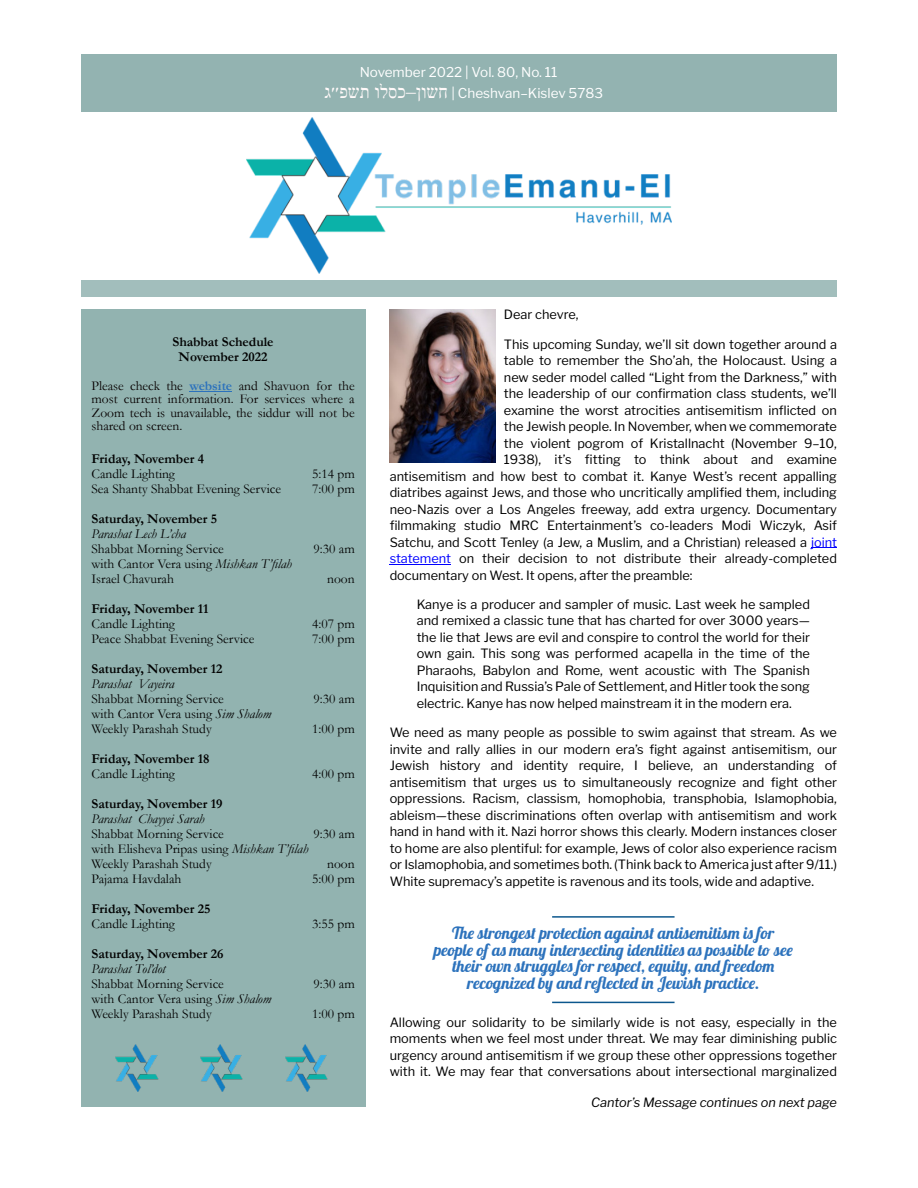
<style>
.page{position:relative;width:918px;height:1188px;background:#fff}
.page>*{position:absolute;margin:0;border:0;box-sizing:border-box;transform-origin:0 0}
.t1{font:19.5px "Times New Roman";color:#fff9f9}
.t2{font:16.5px/16.5px "Lobster";color:#2c72bc;text-align:center}
.t3{font:13.5px/15px "Garamond";color:#010101}
.t4{font:700 13.5px/15px "Garamond";color:#010101;text-align:center}
.t5{font:13.5px/15px "Garamond";color:#000}
.t6{font:13.5px/13.5px "Garamond";color:#060000;text-align:justify}
.t7{font:italic 13.5px "Garamond";color:#010101}
.t8{font:13.5px "Libre Franklin";color:#fff}
.t9{font:700 13.5px "Garamond";color:#000}
.t10{font:12.75px/16.5px "Libre Franklin";color:#000;text-align:justify}
.t11{font:italic 12.75px "Libre Franklin";color:#000}
.s1{font-weight:700;color:#2c72bc}
.s2{font-style:italic}
.s3{color:#010101}
.s4{font-style:italic;color:#010101}
.s5{color:#00f}
</style>
<div class="page">
<div style="left:81px;top:54px;width:756px;height:57px;background:#93b3b1"></div>
<hr style="left:390px;top:564px;width:61px;height:1px;background:#00f">
<img style="left:390px;top:310px;width:105px;height:153px">
<img style="left:247px;top:117px;width:424px;height:157px">
<div style="left:81px;top:280px;width:756px;height:17px;background:#a2bebc"></div>
<div style="left:81px;top:310px;width:284px;height:797px;background:#92b3b0"></div>
<hr style="left:189px;top:391px;width:43px;height:1px;background:#2c72bc">
<hr style="left:552px;top:916px;width:123px;height:2px;background:#0c578d">
<hr style="left:552px;top:1002px;width:123px;height:1px;background:#0c578d">
<img style="left:116px;top:1045px;width:45px;height:47px">
<img style="left:200px;top:1045px;width:46px;height:47px">
<img style="left:285px;top:1045px;width:45px;height:47px">
<p class="t8" style="left:360px;top:64px;width:199px">November 2022 | Vol. 80, No. 11</p>
<h1 class="t1" style="left:325px;top:85px;width:125px">שפ ׳ ׳ ג ת שו ן–כסל ו ח</h1>
<p class="t8" style="left:452px;top:85px;width:153px">| Cheshvan–Kislev 5783</p>
<p class="t4" style="left:173px;top:336px;width:103px">Shabbat Schedule<br>November 2022</p>
<p class="t6" style="left:92px;top:381px;width:265px">Please check the <span class="s1">website</span> and Shavuon for the most current information. For services where a Zoom tech is unavailable, the siddur will not be shared on screen.</p>
<p class="t4" style="left:92px;top:453px;width:114px">Friday, November 4</p>
<p class="t3" style="left:92px;top:468px;width:85px">Candle Lighting</p>
<p class="t3" style="left:312px;top:468px;width:44px">5:14 pm</p>
<p class="t3" style="left:92px;top:483px;width:191px">Sea Shanty Shabbat Evening Service</p>
<p class="t3" style="left:312px;top:483px;width:44px">7:00 pm</p>
<p class="t4" style="left:92px;top:513px;width:127px">Saturday, November 5</p>
<p class="t7" style="left:92px;top:530px;width:96px">Parashat Lech L’cha</p>
<p class="t3" style="left:92px;top:543px;width:134px">Shabbat Morning Service</p>
<p class="t3" style="left:314px;top:543px;width:43px">9:30 am</p>
<p class="t3" style="left:92px;top:558px;width:202px">with Cantor Vera using <span class="s2">Mishkan T’filah<br></span>Israel Chavurah</p>
<p class="t3" style="left:327px;top:573px;width:29px">noon</p>
<p class="t4" style="left:92px;top:603px;width:118px">Friday, November 11</p>
<p class="t3" style="left:92px;top:618px;width:85px">Candle Lighting</p>
<p class="t3" style="left:312px;top:618px;width:44px">4:07 pm</p>
<p class="t3" style="left:92px;top:633px;width:164px">Peace Shabbat Evening Service</p>
<p class="t3" style="left:312px;top:633px;width:44px">7:00 pm</p>
<p class="t4" style="left:92px;top:663px;width:133px">Saturday, November 12</p>
<p class="t7" style="left:92px;top:680px;width:84px">Parashat Vayeira</p>
<p class="t3" style="left:92px;top:693px;width:134px">Shabbat Morning Service</p>
<p class="t3" style="left:314px;top:693px;width:43px">9:30 am</p>
<p class="t5" style="left:92px;top:708px;width:181px"><span class="s3">with</span> Cantor Vera <span class="s3">using</span> <span class="s4">Sim Shalom<br></span>Weekly Parashah Study</p>
<p class="t5" style="left:312px;top:723px;width:44px">1:00 pm</p>
<p class="t4" style="left:92px;top:753px;width:119px">Friday, November 18</p>
<p class="t3" style="left:92px;top:768px;width:85px">Candle Lighting</p>
<p class="t3" style="left:312px;top:768px;width:44px">4:00 pm</p>
<p class="t4" style="left:92px;top:798px;width:133px">Saturday, November 19</p>
<p class="t7" style="left:92px;top:815px;width:114px">Parashat Chayyei Sarah</p>
<p class="t3" style="left:92px;top:828px;width:134px">Shabbat Morning Service</p>
<p class="t3" style="left:314px;top:828px;width:43px">9:30 am</p>
<p class="t5" style="left:92px;top:843px;width:218px"><span class="s3">with</span> Elisheva Pripas <span class="s3">using</span> <span class="s4">Mishkan T’filah<br></span>Weekly Parashah Study</p>
<p class="t5" style="left:327px;top:858px;width:29px">noon</p>
<p class="t5" style="left:92px;top:873px;width:91px">Pajama Havdalah</p>
<p class="t5" style="left:312px;top:873px;width:44px">5:00 pm</p>
<p class="t9" style="left:92px;top:905px;width:120px">Friday, November 25</p>
<p class="t3" style="left:92px;top:918px;width:85px">Candle Lighting</p>
<p class="t3" style="left:312px;top:918px;width:44px">3:55 pm</p>
<p class="t4" style="left:92px;top:948px;width:134px">Saturday, November 26</p>
<p class="t7" style="left:92px;top:965px;width:76px">Parashat Tol’dot</p>
<p class="t3" style="left:92px;top:978px;width:134px">Shabbat Morning Service</p>
<p class="t3" style="left:314px;top:978px;width:43px">9:30 am</p>
<p class="t3" style="left:92px;top:993px;width:181px">with Cantor Vera using <span class="s2">Sim Shalom<br></span>Weekly Parashah Study</p>
<p class="t3" style="left:312px;top:1008px;width:44px">1:00 pm</p>
<p class="t10" style="left:504px;top:307px;width:76px">Dear chevre,</p>
<p class="t10" style="left:504px;top:336px;width:335px">This upcoming Sunday, we’ll sit down together around a</p>
<p class="t10" style="left:504px;top:352px;width:335px">table to remember the Sho’ah, the Holocaust. Using a</p>
<p class="t10" style="left:504px;top:369px;width:335px">new seder model called “Light from the Darkness,” with</p>
<p class="t10" style="left:504px;top:385px;width:335px">the leadership of our confirmation class students, we’ll</p>
<p class="t10" style="left:504px;top:402px;width:335px">examine the worst atrocities antisemitism inflicted on</p>
<p class="t10" style="left:504px;top:418px;width:335px">the Jewish people. In November, when we commemorate</p>
<p class="t10" style="left:504px;top:435px;width:335px">the violent pogrom of Kristallnacht (November 9–10,</p>
<p class="t10" style="left:504px;top:451px;width:335px">1938), it’s fitting to think about and examine</p>
<p class="t10" style="left:390px;top:468px;width:449px">antisemitism and how best to combat it. Kanye West’s recent appalling</p>
<p class="t10" style="left:390px;top:484px;width:449px">diatribes against Jews, and those who uncritically amplified them, including</p>
<p class="t10" style="left:390px;top:501px;width:449px">neo-Nazis over a Los Angeles freeway, add extra urgency. Documentary</p>
<p class="t10" style="left:390px;top:517px;width:449px">filmmaking studio MRC Entertainment’s co-leaders Modi Wiczyk, Asif</p>
<p class="t10" style="left:390px;top:534px;width:449px">Satchu, and Scott Tenley (a Jew, a Muslim, and a Christian) released a <span class="s5">joint</span></p>
<p class="t10" style="left:390px;top:550px;width:449px"><span class="s5">statement</span> on their decision to not distribute their already-completed</p>
<p class="t10" style="left:390px;top:567px;width:304px">documentary on West. It opens, after the preamble:</p>
<p class="t10" style="left:417px;top:596px;width:395px">Kanye is a producer and sampler of music. Last week he sampled and remixed a classic tune that has charted for over 3000 years— the lie that Jews are evil and conspire to control the world for their own gain. This song was performed acapella in the time of the Pharaohs, Babylon and Rome, went acoustic with The Spanish Inquisition and Russia’s Pale of Settlement, and Hitler took the song electric. Kanye has now helped mainstream it in the modern era.</p>
<p class="t10" style="left:390px;top:724px;width:449px">We need as many people as possible to swim against that stream. As we invite and rally allies in our modern era’s fight against antisemitism, our Jewish history and identity require, I believe, an understanding of antisemitism that urges us to simultaneously recognize and fight other oppressions. Racism, classism, homophobia, transphobia, Islamophobia, ableism—these discriminations often overlap with antisemitism and work hand in hand with it. Nazi horror shows this clearly. Modern instances closer to home are also plentiful: for example, Jews of color also experience racism or Islamophobia, and sometimes both. (Think back to America just after 9/11.)<br>White supremacy’s appetite is ravenous and its tools, wide and adaptive.</p>
<p class="t2" style="left:434px;top:925px;width:361px">The strongest protection against antisemitism is for people of as many intersecting identities as possible to see their own struggles for respect, equity, and freedom recognized by and reflected in Jewish practice.</p>
<p class="t10" style="left:390px;top:1014px;width:449px">Allowing our solidarity to be similarly wide is not easy, especially in the moments when we feel most under threat. We may fear diminishing public urgency around antisemitism if we group these other oppressions together with it. We may fear that conversations about intersectional marginalized</p>
<p class="t11" style="left:591px;top:1095px;width:247px">Cantor’s Message continues on next page</p>
</div>
